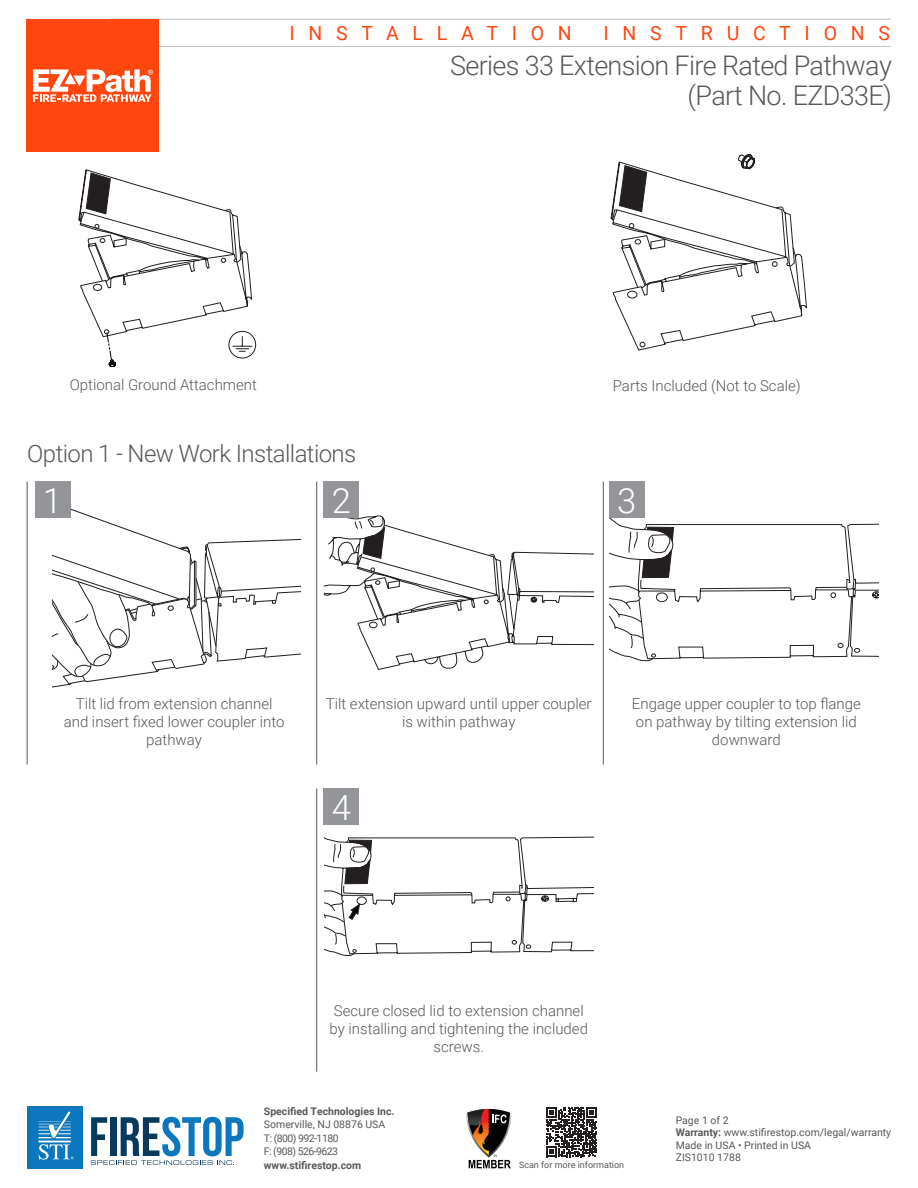
<style>
.page{position:relative;width:918px;height:1188px;background:#fff}
.page>*{position:absolute;margin:0;border:0;box-sizing:border-box;transform-origin:0 0}
.t1{font:300 34.65px "Roboto";color:#fff}
.Product_Title{font:300 27px "Roboto";letter-spacing:-.025em;color:#57585a}
.Additional_Title{font:300 24px "Roboto";letter-spacing:-.025em;color:#57585a}
.t2{font:19.5px "Roboto";letter-spacing:.705em;color:#ff460f}
.Body{font:300 15px/18px "Roboto";color:#57585a;text-align:center}
.t3{font:10.5px/12.6px "Roboto";color:#57585a}
.t4{font:700 10.5px "Roboto";color:#57585a}
.t5{font:9px "Roboto";color:#57585a}
.s1{font-weight:700}
</style>
<div class="page">
<svg style="left:91px;top:1117px;width:153px;height:48px"></svg>
<div style="left:27px;top:1107px;width:55px;height:62px;background:#0c77be"></div>
<svg style="left:38px;top:1111px;width:35px;height:49px"></svg>
<hr style="left:110px;top:19px;width:780px;height:1px;background:#bcbdc0">
<hr style="left:110px;top:46px;width:780px;height:1px;background:#bcbdc0">
<div style="left:26px;top:19px;width:133px;height:133px;background:#ff460f"></div>
<svg style="left:33px;top:69px;width:120px;height:33px"></svg>
<svg style="left:546px;top:1107px;width:51px;height:50px"></svg>
<svg style="left:466px;top:1108px;width:46px;height:60px"></svg>
<svg style="left:324px;top:836px;width:270px;height:120px"></svg>
<svg style="left:609px;top:517px;width:270px;height:144px"></svg>
<svg style="left:53px;top:492px;width:247px;height:196px"></svg>
<svg style="left:78px;top:169px;width:174px;height:198px"></svg>
<div style="left:228px;top:331px;width:28px;height:28px;border:1px solid #231f20;border-radius:50%"></div>
<svg style="left:324px;top:515px;width:269px;height:155px"></svg>
<svg style="left:611px;top:154px;width:196px;height:197px"></svg>
<div style="left:35px;top:481px;width:35px;height:37px;background:#939598"></div>
<div style="left:609px;top:481px;width:35px;height:37px;background:#939598"></div>
<div style="left:324px;top:481px;width:35px;height:37px;background:#939598"></div>
<div style="left:324px;top:788px;width:35px;height:37px;background:#939598"></div>
<hr style="left:27px;top:481px;width:1px;height:284px;background:#57585a">
<hr style="left:603px;top:481px;width:1px;height:284px;background:#57585a">
<hr style="left:316px;top:481px;width:1px;height:284px;background:#57585a">
<hr style="left:316px;top:788px;width:1px;height:284px;background:#57585a">
<h3 class="t2" style="left:289px;top:19px;width:284px">INSTALLATION</h3>
<h3 class="t2" style="left:604px;top:19px;width:288px">INSTRUCTIONS</h3>
<p class="Product_Title" style="left:450px;top:47px;width:443px">Series 33 Extension Fire Rated Pathway</p>
<p class="Product_Title" style="left:688px;top:77px;width:206px">(Part No. EZD33E)</p>
<p class="Body" style="left:70px;top:376px;width:189px">Optional Ground Attachment</p>
<p class="Body" style="left:613px;top:376px;width:189px">Parts Included (Not to Scale)</p>
<p class="Additional_Title" style="left:27px;top:437px;width:331px">Option 1 - New Work Installations</p>
<p class="t1" style="left:43px;top:477px;width:21px">1</p>
<p class="t1" style="left:332px;top:477px;width:21px">2</p>
<p class="t1" style="left:617px;top:477px;width:21px">3</p>
<p class="Body" style="left:64px;top:694px;width:222px">Tilt lid from extension channel and insert fixed lower coupler into pathway</p>
<p class="Body" style="left:326px;top:694px;width:267px">Tilt extension upward until upper coupler is within pathway</p>
<p class="t1" style="left:332px;top:784px;width:21px">4</p>
<p class="Body" style="left:632px;top:694px;width:230px">Engage upper coupler to top flange on pathway by tilting extension lid downward</p>
<p class="Body" style="left:329px;top:1001px;width:260px">Secure closed lid to extension channel by installing and tightening the included screws.</p>
<p class="t4" style="left:264px;top:1104px;width:132px">Specified Technologies Inc.</p>
<p class="t3" style="left:264px;top:1117px;width:123px;line-height:13.5px">Somerville, NJ 08876 USA<br>T: (800) 992-1180<br>F: (908) 526-9623</p>
<p class="t4" style="left:264px;top:1158px;width:99px">www.stifirestop.com</p>
<p class="t5" style="left:519px;top:1159px;width:107px">Scan for more information</p>
<p class="t3" style="left:676px;top:1113px;width:217px">Page 1 of 2<br><span class="s1">Warranty:</span> www.stifirestop.com/legal/warranty<br>Made in USA • Printed in USA<br>ZIS1010 1788</p>
</div>
